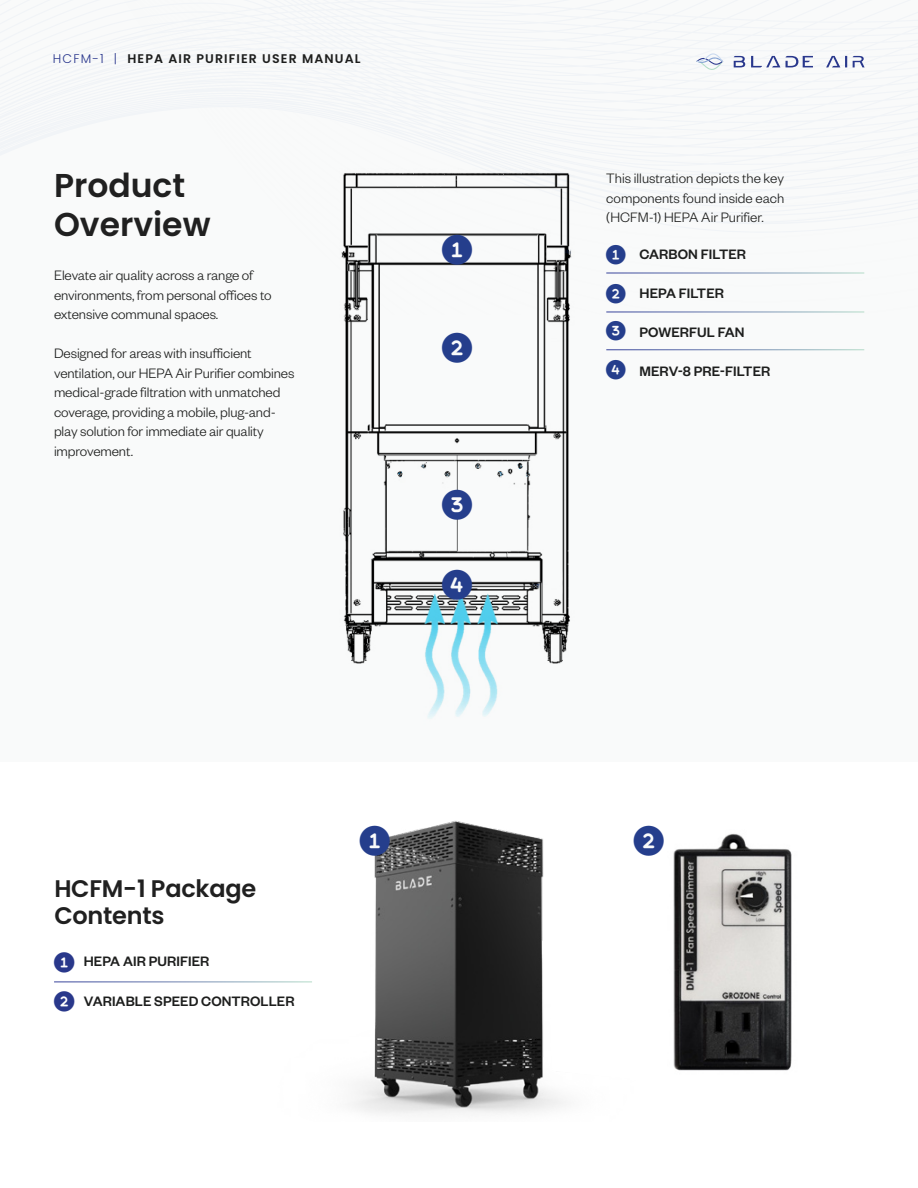
<style>
.page{position:relative;width:918px;height:1188px;background:#fff}
.page>*{position:absolute;margin:0;border:0;box-sizing:border-box;transform-origin:0 0}
.Subheading_-_Left_Aligned{font:600 33px "Poppins";color:#202020}
.Subheading_-_Left_Aligned-2{font:600 24px/27px "Poppins";letter-spacing:-.01em;color:#202020}
.Subheading_-_Left_Aligned-3{font:300 15px/19.5px "Founders Grotesk";letter-spacing:-.005em;color:#1d1e1d}
.Subheading_-_Left_Aligned-4{font:500 15px "Founders Grotesk";letter-spacing:.005em;color:#1d1e1d}
.t1{font:600 12.6px "Poppins";letter-spacing:.09em;color:#1d1e1d}
.s1{font-weight:300;color:#2a378d}
</style>
<div class="page">
<img style="left:264px;top:821px;width:302px;height:293px">
<div style="left:0;top:0;width:918px;height:761px;background:#f9fafa"></div>
<svg style="left:697px;top:53px;width:26px;height:17px"></svg>
<svg style="left:786px;top:56px;width:27px;height:11px"></svg>
<svg style="left:751px;top:56px;width:29px;height:11px"></svg>
<svg style="left:734px;top:56px;width:11px;height:11px"></svg>
<svg style="left:826px;top:56px;width:21px;height:11px"></svg>
<svg style="left:853px;top:56px;width:12px;height:11px"></svg>
<img style="left:673px;top:833px;width:119px;height:238px">
<hr style="left:54px;top:982px;width:258px;height:1px;background:#fff">
<img style="left:341px;top:172px;width:270px;height:546px">
<hr style="left:606px;top:312px;width:258px;height:1px;background:#fff">
<hr style="left:606px;top:350px;width:258px;height:1px;background:#fff">
<hr style="left:606px;top:273px;width:258px;height:1px;background:#fff">
<svg style="left:442px;top:332px;width:30px;height:31px"></svg>
<svg style="left:442px;top:234px;width:30px;height:31px"></svg>
<svg style="left:442px;top:489px;width:30px;height:30px"></svg>
<svg style="left:442px;top:570px;width:30px;height:30px"></svg>
<svg style="left:606px;top:284px;width:5px;height:19px"></svg>
<svg style="left:606px;top:245px;width:5px;height:20px"></svg>
<svg style="left:606px;top:321px;width:5px;height:20px"></svg>
<svg style="left:606px;top:360px;width:5px;height:20px"></svg>
<svg style="left:360px;top:826px;width:30px;height:30px"></svg>
<p class="t1" style="left:53px;top:51px;width:309px"><span class="s1">HCFM-1 |</span> HEPA AIR PURIFIER USER MANUAL</p>
<p class="Subheading_-_Left_Aligned" style="left:54px;top:166px;width:133px">Product</p>
<p class="Subheading_-_Left_Aligned" style="left:54px;top:205px;width:158px">Overview</p>
<p class="Subheading_-_Left_Aligned-3" style="left:54px;top:265px;width:219px">Elevate air quality across a range of environments, from personal offices to extensive communal spaces.</p>
<p class="Subheading_-_Left_Aligned-3" style="left:54px;top:343px;width:242px">Designed for areas with insufficient ventilation, our HEPA Air Purifier combines medical-grade filtration with unmatched coverage, providing a mobile, plug-and&shy;play solution for immediate air quality improvement.</p>
<p class="Subheading_-_Left_Aligned-2" style="left:54px;top:875px;width:203px">HCFM-1 Package<br>Contents</p>
<p class="Subheading_-_Left_Aligned-4" style="left:84px;top:952px;width:127px">HEPA AIR PURIFIER</p>
<p class="Subheading_-_Left_Aligned-4" style="left:84px;top:992px;width:212px">VARIABLE SPEED CONTROLLER</p>
<p class="Subheading_-_Left_Aligned-3" style="left:606px;top:168px;width:179px">This illustration depicts the key</p>
<p class="Subheading_-_Left_Aligned-3" style="left:606px;top:188px;width:179px">components found inside each</p>
<p class="Subheading_-_Left_Aligned-3" style="left:606px;top:207px;width:159px">(HCFM-1) HEPA Air Purifier.</p>
<p class="Subheading_-_Left_Aligned-4" style="left:640px;top:245px;width:108px">CARBON FILTER</p>
<p class="Subheading_-_Left_Aligned-4" style="left:640px;top:284px;width:86px">HEPA FILTER</p>
<p class="Subheading_-_Left_Aligned-4" style="left:640px;top:323px;width:107px">POWERFUL FAN</p>
<p class="Subheading_-_Left_Aligned-4" style="left:640px;top:362px;width:132px">MERV-8 PRE-FILTER</p>
</div>
